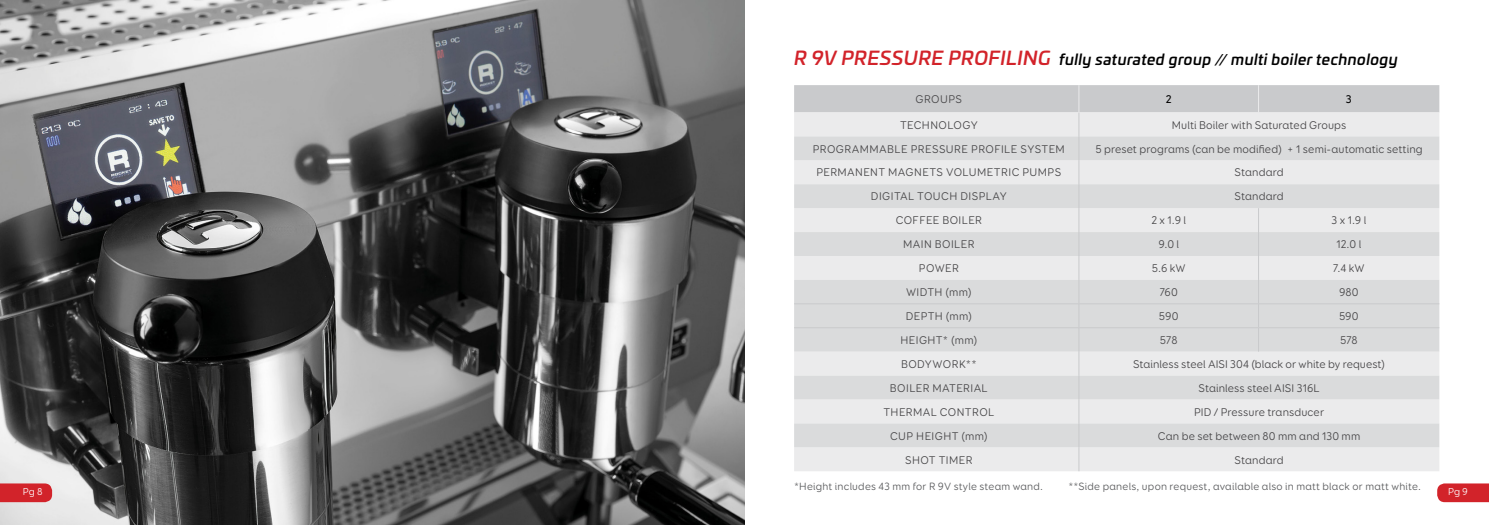
<style>
.page{position:relative;width:1489px;height:525px;background:#fff}
.page>*{position:absolute;margin:0;border:0;box-sizing:border-box;transform-origin:0 0}
.t1{font:italic 500 15px "Univia Pro";letter-spacing:.025em;color:#000}
.t2{font:11.25px "Booster Next FY";letter-spacing:.015em;color:#464547}
.t3{font:11.25px "Booster Next FY";letter-spacing:.035em;color:#464547}
.t4{font:11.25px "Booster Next FY";letter-spacing:.04em;color:#464547}
.t5{font:500 11.25px "Booster Next FY";color:#000}
.t6{font:10.62px "Booster Next FY";letter-spacing:.025em;color:#58595b}
.t7{font:10px "Booster Next FY";color:#fff}
.s1{font-size:18.75px;color:#d2232a}
.s2{font-weight:700;font-size:13.5px}
</style>
<div class="page">
<img style="left:0;top:0;width:744px;height:524px">
<svg style="left:0;top:483px;width:52px;height:19px"></svg>
<svg style="left:1437px;top:483px;width:51px;height:19px"></svg>
<svg style="left:794px;top:85px;width:645px;height:386px;background:#e0e0e1"></svg>
<hr style="left:794px;top:303px;width:284px;height:1px;background:#c9cacc">
<hr style="left:794px;top:327px;width:284px;height:1px;background:#c9cacc">
<h1 class="t1" style="left:794px;top:47px;width:605px"><span class="s1">R 9V PRESSURE PROFILING</span> fully saturated group <span class="s2">//</span> multi boiler technology</h1>
<p class="t2" style="left:915px;top:92px;width:48px">GROUPS</p>
<p class="t5" style="left:1165px;top:92px;width:7px">2</p>
<p class="t5" style="left:1345px;top:92px;width:7px">3</p>
<p class="t3" style="left:900px;top:118px;width:79px">TECHNOLOGY</p>
<p class="t2" style="left:1171px;top:118px;width:176px">Multi Boiler with Saturated Groups</p>
<p class="t3" style="left:812px;top:142px;width:253px">PROGRAMMABLE PRESSURE PROFILE SYSTEM</p>
<p class="t2" style="left:1095px;top:142px;width:329px">5 preset programs (can be modified) + 1 semi-automatic setting</p>
<p class="t3" style="left:816px;top:166px;width:246px">PERMANENT MAGNETS VOLUMETRIC PUMPS</p>
<p class="t2" style="left:1234px;top:166px;width:50px">Standard</p>
<p class="t4" style="left:870px;top:189px;width:137px">DIGITAL TOUCH DISPLAY</p>
<p class="t2" style="left:1234px;top:189px;width:50px">Standard</p>
<p class="t3" style="left:895px;top:213px;width:88px">COFFEE BOILER</p>
<p class="t2" style="left:1151px;top:213px;width:36px">2 x 1.9 l</p>
<p class="t2" style="left:1331px;top:213px;width:36px">3 x 1.9 l</p>
<p class="t3" style="left:903px;top:237px;width:73px">MAIN BOILER</p>
<p class="t2" style="left:1158px;top:237px;width:22px">9.0 l</p>
<p class="t2" style="left:1336px;top:237px;width:26px">12.0 l</p>
<p class="t2" style="left:918px;top:261px;width:41px">POWER</p>
<p class="t2" style="left:1151px;top:261px;width:35px">5.6 kW</p>
<p class="t2" style="left:1333px;top:261px;width:33px">7.4 kW</p>
<p class="t2" style="left:906px;top:285px;width:67px">WIDTH (mm)</p>
<p class="t2" style="left:1159px;top:285px;width:20px">760</p>
<p class="t2" style="left:1338px;top:285px;width:21px">980</p>
<p class="t2" style="left:905px;top:309px;width:68px">DEPTH (mm)</p>
<p class="t2" style="left:1158px;top:309px;width:21px">590</p>
<p class="t2" style="left:1338px;top:309px;width:21px">590</p>
<p class="t4" style="left:900px;top:333px;width:78px">HEIGHT* (mm)</p>
<p class="t2" style="left:1159px;top:333px;width:19px">578</p>
<p class="t2" style="left:1339px;top:333px;width:19px">578</p>
<p class="t4" style="left:901px;top:357px;width:77px">BODYWORK**</p>
<p class="t2" style="left:1133px;top:357px;width:253px">Stainless steel AISI 304 (black or white by request)</p>
<p class="t3" style="left:889px;top:381px;width:99px">BOILER MATERIAL</p>
<p class="t2" style="left:1198px;top:381px;width:123px">Stainless steel AISI 316L</p>
<p class="t3" style="left:883px;top:405px;width:112px">THERMAL CONTROL</p>
<p class="t2" style="left:1193px;top:405px;width:132px">PID / Pressure transducer</p>
<p class="t4" style="left:890px;top:428px;width:99px">CUP HEIGHT (mm)</p>
<p class="t2" style="left:1157px;top:428px;width:204px">Can be set between 80 mm and 130 mm</p>
<p class="t4" style="left:905px;top:452px;width:69px">SHOT TIMER</p>
<p class="t2" style="left:1234px;top:452px;width:50px">Standard</p>
<p class="t6" style="left:794px;top:480px;width:250px">*Height includes 43 mm for R 9V style steam wand.</p>
<p class="t6" style="left:1068px;top:480px;width:354px">**Side panels, upon request, available also in matt black or matt white.</p>
<p class="t7" style="left:23px;top:485px;width:21px">Pg 8</p>
<p class="t7" style="left:1447px;top:485px;width:21px">Pg 9</p>
</div>
